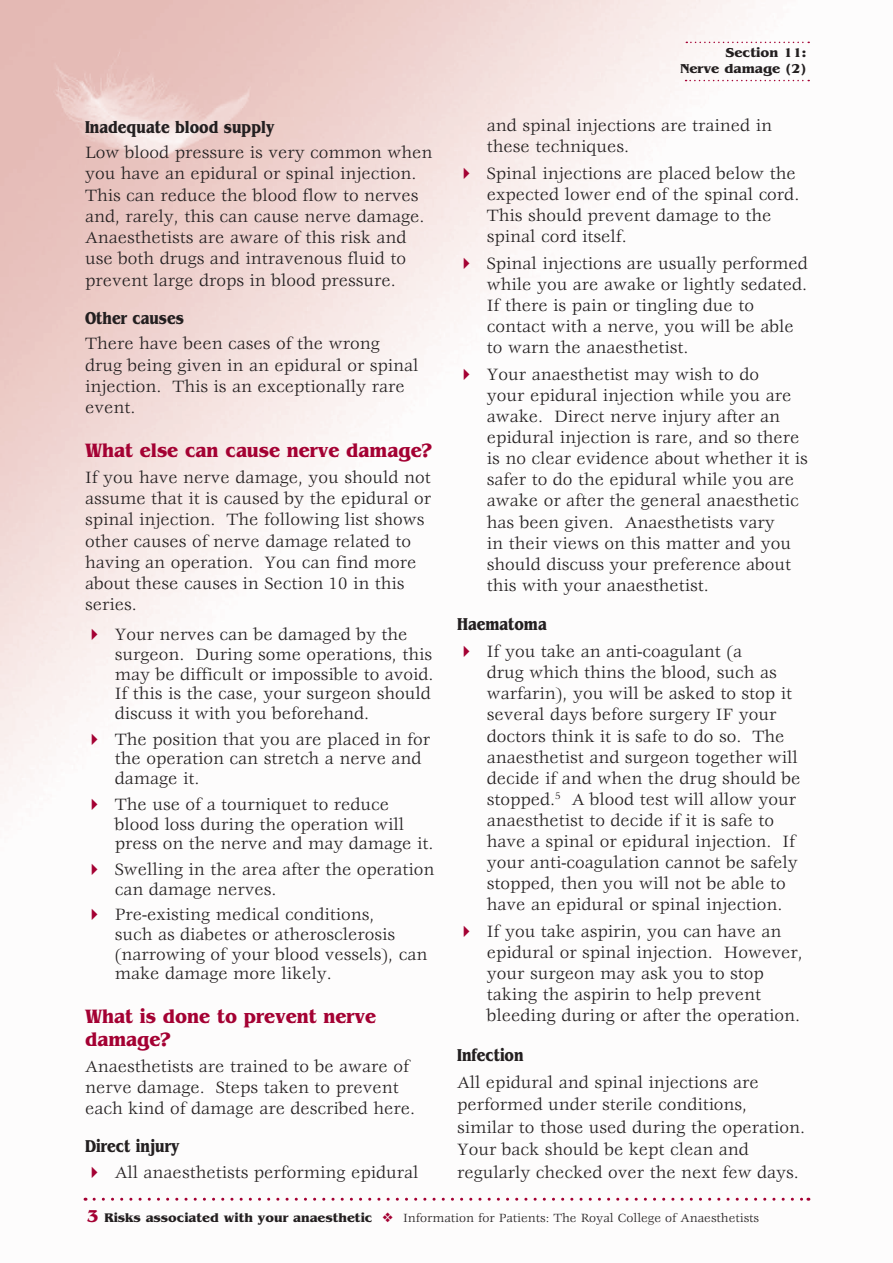
<style>
.page{position:relative;width:893px;height:1263px;background:#fff}
.page>*{position:absolute;margin:0;border:0;box-sizing:border-box;transform-origin:0 0}
.t1{font:700 20.25px/22.8px "Benguiat";color:#a40133;scale:.9 1}
.t2{font:18px/21px "Veljovic";color:#231f20}
.t3{font:700 18px "Benguiat";color:#231f20;scale:.8 1}
.t4{font:700 13.5px/16.2px "Benguiat";color:#231f20;text-align:right}
.t5{font:13.05px "Veljovic";color:#231f20}
.s1{color:#a40133}
.s2{font-family:"Benguiat";font-weight:700;font-size:18px;color:#a40133}
.s3{font-family:"Benguiat";font-weight:700}
</style>
<div class="page">
<img style="left:0;top:0;width:811px;height:1201px">
<svg style="left:94px;top:1198px;width:715px;height:3px"></svg>
<svg style="left:686px;top:42px;width:123px;height:1px"></svg>
<svg style="left:686px;top:80px;width:123px;height:1px"></svg>
<p class="t3" style="left:85px;top:116px;width:238px">Inadequate blood supply</p>
<p class="t2" style="left:85px;top:143px;width:349px">Low blood pressure is very common when you have an epidural or spinal injection.<br>This can reduce the blood flow to nerves and, rarely, this can cause nerve damage.<br>Anaesthetists are aware of this risk and use both drugs and intravenous fluid to prevent large drops in blood pressure.</p>
<p class="t3" style="left:85px;top:308px;width:125px">Other causes</p>
<p class="t2" style="left:85px;top:334px;width:335px">There have been cases of the wrong drug being given in an epidural or spinal injection. This is an exceptionally rare event.</p>
<p class="t1" style="left:85px;top:439px;width:387px">What else can cause nerve damage?</p>
<p class="t2" style="left:85px;top:467px;width:348px">If you have nerve damage, you should not assume that it is caused by the epidural or spinal injection. The following list shows other causes of nerve damage related to having an operation. You can find more about these causes in Section 10 in this series.</p>
<p class="t2" style="left:115px;top:625px;width:320px;line-height:19.8px;text-indent:-30px"><span class="s1">✔</span> Your nerves can be damaged by the surgeon. During some operations, this may be difficult or impossible to avoid.<br>If this is the case, your surgeon should discuss it with you beforehand.</p>
<p class="t2" style="left:115px;top:730px;width:317px;line-height:19.8px;text-indent:-30px"><span class="s1">✔</span> The position that you are placed in for the operation can stretch a nerve and damage it.</p>
<p class="t2" style="left:115px;top:795px;width:320px;line-height:19.8px;text-indent:-30px"><span class="s1">✔</span> The use of a tourniquet to reduce blood loss during the operation will press on the nerve and may damage it.</p>
<p class="t2" style="left:115px;top:860px;width:321px;line-height:19.8px;text-indent:-30px"><span class="s1">✔</span> Swelling in the area after the operation can damage nerves.</p>
<p class="t2" style="left:115px;top:905px;width:314px;line-height:19.8px;text-indent:-30px"><span class="s1">✔</span> Pre-existing medical conditions,<br>such as diabetes or atherosclerosis (narrowing of your blood vessels), can make damage more likely.</p>
<p class="t1" style="left:85px;top:1005px;width:325px">What is done to prevent nerve damage?</p>
<p class="t2" style="left:85px;top:1056px;width:332px">Anaesthetists are trained to be aware of nerve damage. Steps taken to prevent each kind of damage are described here.</p>
<p class="t3" style="left:85px;top:1136px;width:119px">Direct injury</p>
<p class="t2" style="left:85px;top:1163px;width:335px"><span class="s1">✔</span> All anaesthetists performing epidural</p>
<p class="t4" style="left:680px;top:45px;width:127px">Section 11:<br>Nerve damage (2)</p>
<p class="t2" style="left:487px;top:116px;width:287px">and spinal injections are trained in these techniques.</p>
<p class="t2" style="left:487px;top:164px;width:314px;text-indent:-30px"><span class="s1">✔</span> Spinal injections are placed below the expected lower end of the spinal cord.<br>This should prevent damage to the spinal cord itself.</p>
<p class="t2" style="left:487px;top:254px;width:323px;text-indent:-30px"><span class="s1">✔</span> Spinal injections are usually performed while you are awake or lightly sedated.<br>If there is pain or tingling due to contact with a nerve, you will be able to warn the anaesthetist.</p>
<p class="t2" style="left:487px;top:365px;width:322px;text-indent:-30px"><span class="s1">✔</span> Your anaesthetist may wish to do<br>your epidural injection while you are awake. Direct nerve injury after an epidural injection is rare, and so there is no clear evidence about whether it is safer to do the epidural while you are awake or after the general anaesthetic has been given. Anaesthetists vary<br>in their views on this matter and you should discuss your preference about this with your anaesthetist.</p>
<p class="t3" style="left:457px;top:614px;width:113px">Haematoma</p>
<p class="t2" style="left:487px;top:642px;width:315px;text-indent:-30px"><span class="s1">✔</span> If you take an anti-coagulant (a<br>drug which thins the blood, such as warfarin), you will be asked to stop it several days before surgery IF your doctors think it is safe to do so. The anaesthetist and surgeon together will decide if and when the drug should be stopped.<sup>5</sup> A blood test will allow your anaesthetist to decide if it is safe to have a spinal or epidural injection. If your anti-coagulation cannot be safely stopped, then you will not be able to have an epidural or spinal injection.</p>
<p class="t2" style="left:487px;top:922px;width:317px;text-indent:-30px"><span class="s1">✔</span> If you take aspirin, you can have an epidural or spinal injection. However, your surgeon may ask you to stop taking the aspirin to help prevent bleeding during or after the operation.</p>
<p class="t3" style="left:457px;top:1044px;width:85px">Infection</p>
<p class="t2" style="left:457px;top:1072px;width:350px;line-height:22.5px">All epidural and spinal injections are performed under sterile conditions, similar to those used during the operation.<br>Your back should be kept clean and regularly checked over the next few days.</p>
<p class="t5" style="left:87px;top:1211px;width:674px"><span class="s2">3</span> <span class="s3">Risks associated with your anaesthetic</span> <span class="s1">❖</span> Information for Patients: The Royal College of Anaesthetists</p>
</div>
